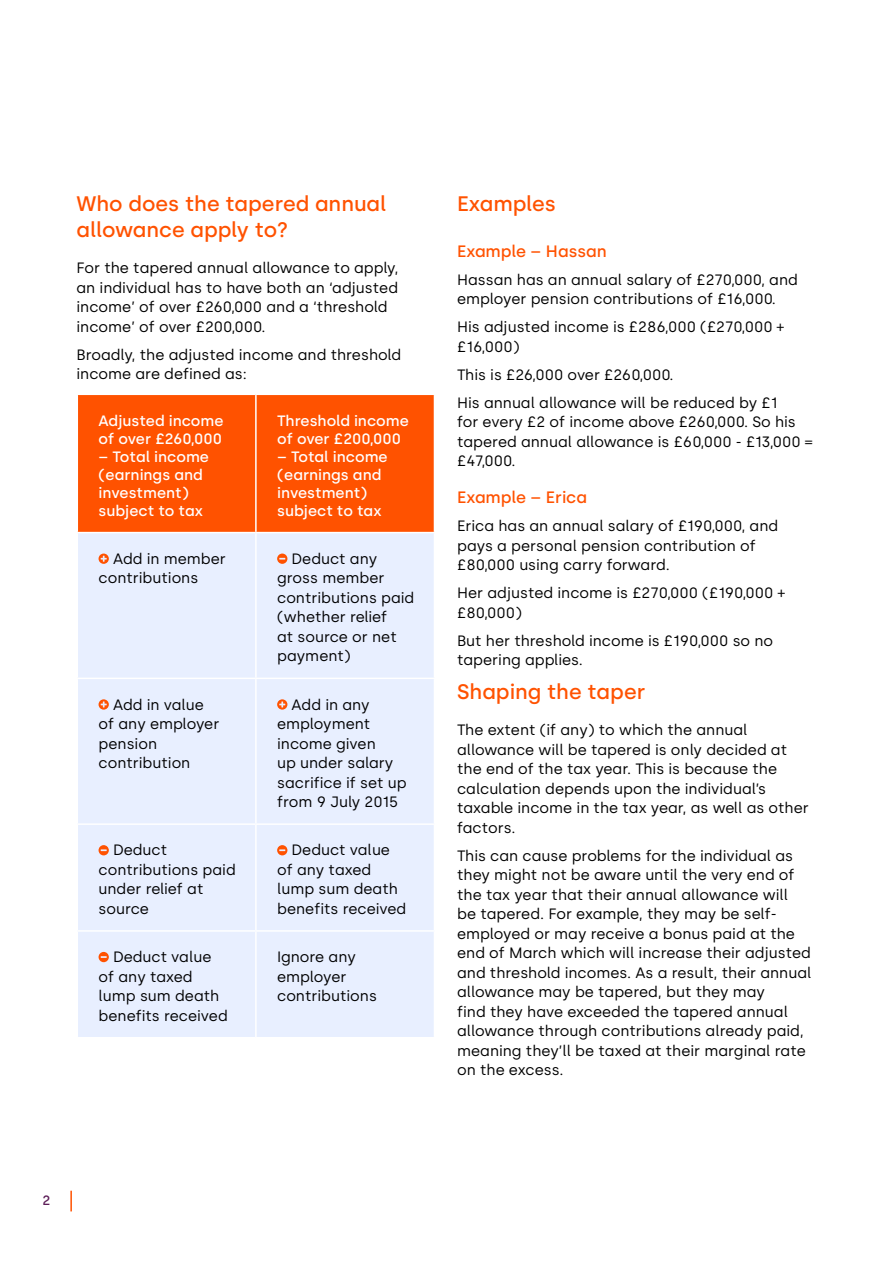
<style>
.page{position:relative;width:893px;height:1263px;background:#fff}
.page>*{position:absolute;margin:0;border:0;box-sizing:border-box;transform-origin:0 0}
.t1{font:500 21px/25.2px "Silka";color:#ff5200}
.t2{font:500 16.5px "Silka";color:#ff5200}
.t3{font:15px/19.5px "Silka";color:#000}
.t4{font:500 15px/18px "Silka";color:#fff}
.t5{font:500 13.5px "Silka";color:#5d1e58}
</style>
<div class="page">
<div style="left:78px;top:395px;width:356px;height:137px;background:#ff5200"></div>
<div style="left:78px;top:533px;width:356px;height:504px;background:#e8efff"></div>
<hr style="left:255px;top:679px;width:2px;height:144px;background:#fff">
<hr style="left:77px;top:823px;width:179px;height:2px;background:#fff">
<hr style="left:256px;top:823px;width:179px;height:2px;background:#fff">
<hr style="left:255px;top:825px;width:2px;height:105px;background:#fff">
<hr style="left:77px;top:930px;width:179px;height:2px;background:#fff">
<hr style="left:256px;top:930px;width:179px;height:2px;background:#fff">
<hr style="left:255px;top:932px;width:2px;height:105px;background:#fff">
<hr style="left:255px;top:395px;width:2px;height:137px;background:#fff">
<hr style="left:255px;top:533px;width:2px;height:145px;background:#fff">
<hr style="left:77px;top:678px;width:179px;height:1px;background:#fff">
<hr style="left:256px;top:678px;width:179px;height:1px;background:#fff">
<svg style="left:99px;top:553px;width:10px;height:11px"></svg>
<svg style="left:277px;top:553px;width:10px;height:11px"></svg>
<svg style="left:99px;top:699px;width:10px;height:11px"></svg>
<svg style="left:277px;top:699px;width:10px;height:11px"></svg>
<svg style="left:99px;top:845px;width:10px;height:10px"></svg>
<svg style="left:277px;top:845px;width:10px;height:10px"></svg>
<svg style="left:99px;top:952px;width:10px;height:10px"></svg>
<hr style="left:70px;top:1191px;width:2px;height:20px;background:#ff5200">
<h1 class="t1" style="left:77px;top:191px;width:311px">Who does the tapered annual allowance apply to?</h1>
<p class="t3" style="left:77px;top:258px;width:323px">For the tapered annual allowance to apply, an individual has to have both an ‘adjusted income’ of over £260,000 and a ‘threshold income’ of over £200,000.</p>
<p class="t3" style="left:77px;top:345px;width:326px">Broadly, the adjusted income and threshold income are defined as:</p>
<p class="t4" style="left:99px;top:411px;width:127px">Adjusted income of over £260,000</p>
<p class="t4" style="left:99px;top:447px;width:112px">– Total income (earnings and investment) subject to tax</p>
<p class="t4" style="left:277px;top:411px;width:133px">Threshold income of over £200,000</p>
<p class="t4" style="left:277px;top:447px;width:112px">– Total income (earnings and investment) subject to tax</p>
<p class="t3" style="left:99px;top:549px;width:129px;text-indent:14px">Add in member contributions</p>
<p class="t3" style="left:277px;top:549px;width:139px;text-indent:14px">Deduct any gross member contributions paid (whether relief<br>at source or net payment)</p>
<p class="t3" style="left:99px;top:695px;width:122px;text-indent:14px">Add in value of any employer pension contribution</p>
<p class="t3" style="left:277px;top:695px;width:131px;text-indent:14px">Add in any employment income given<br>up under salary sacrifice if set up from 9 July 2015</p>
<p class="t3" style="left:99px;top:840px;width:139px;text-indent:14px">Deduct contributions paid under relief at source</p>
<p class="t3" style="left:277px;top:840px;width:131px;text-indent:14px">Deduct value of any taxed lump sum death benefits received</p>
<p class="t3" style="left:99px;top:947px;width:131px;text-indent:14px">Deduct value of any taxed lump sum death benefits received</p>
<p class="t3" style="left:277px;top:947px;width:101px">Ignore any employer contributions</p>
<h1 class="t1" style="left:457px;top:191px;width:100px">Examples</h1>
<p class="t2" style="left:457px;top:241px;width:151px">Example – Hassan</p>
<p class="t3" style="left:457px;top:270px;width:342px">Hassan has an annual salary of £270,000, and employer pension contributions of £16,000.</p>
<p class="t3" style="left:457px;top:317px;width:328px">His adjusted income is £286,000 (£270,000 + £16,000)</p>
<p class="t3" style="left:457px;top:360px;width:322px;line-height:28px">This is £26,000 over £260,000.<br>His annual allowance will be reduced by £1</p>
<p class="t3" style="left:457px;top:412px;width:357px">for every £2 of income above £260,000. So his tapered annual allowance is £60,000 - £13,000 = £47,000.</p>
<p class="t2" style="left:457px;top:487px;width:131px">Example – Erica</p>
<p class="t3" style="left:457px;top:516px;width:323px">Erica has an annual salary of £190,000, and pays a personal pension contribution of £80,000 using carry forward.</p>
<p class="t3" style="left:457px;top:583px;width:329px">Her adjusted income is £270,000 (£190,000 + £80,000)</p>
<p class="t3" style="left:457px;top:630px;width:318px">But her threshold income is £190,000 so no tapering applies.</p>
<h1 class="t1" style="left:457px;top:679px;width:190px">Shaping the taper</h1>
<p class="t3" style="left:457px;top:720px;width:353px">The extent (if any) to which the annual allowance will be tapered is only decided at the end of the tax year. This is because the calculation depends upon the individual’s taxable income in the tax year, as well as other factors.</p>
<p class="t3" style="left:457px;top:846px;width:356px">This can cause problems for the individual as they might not be aware until the very end of the tax year that their annual allowance will<br>be tapered. For example, they may be self&shy;employed or may receive a bonus paid at the end of March which will increase their adjusted and threshold incomes. As a result, their annual allowance may be tapered, but they may<br>find they have exceeded the tapered annual allowance through contributions already paid, meaning they’ll be taxed at their marginal rate on the excess.</p>
<p class="t5" style="left:43px;top:1192px;width:9px">2</p>
</div>
